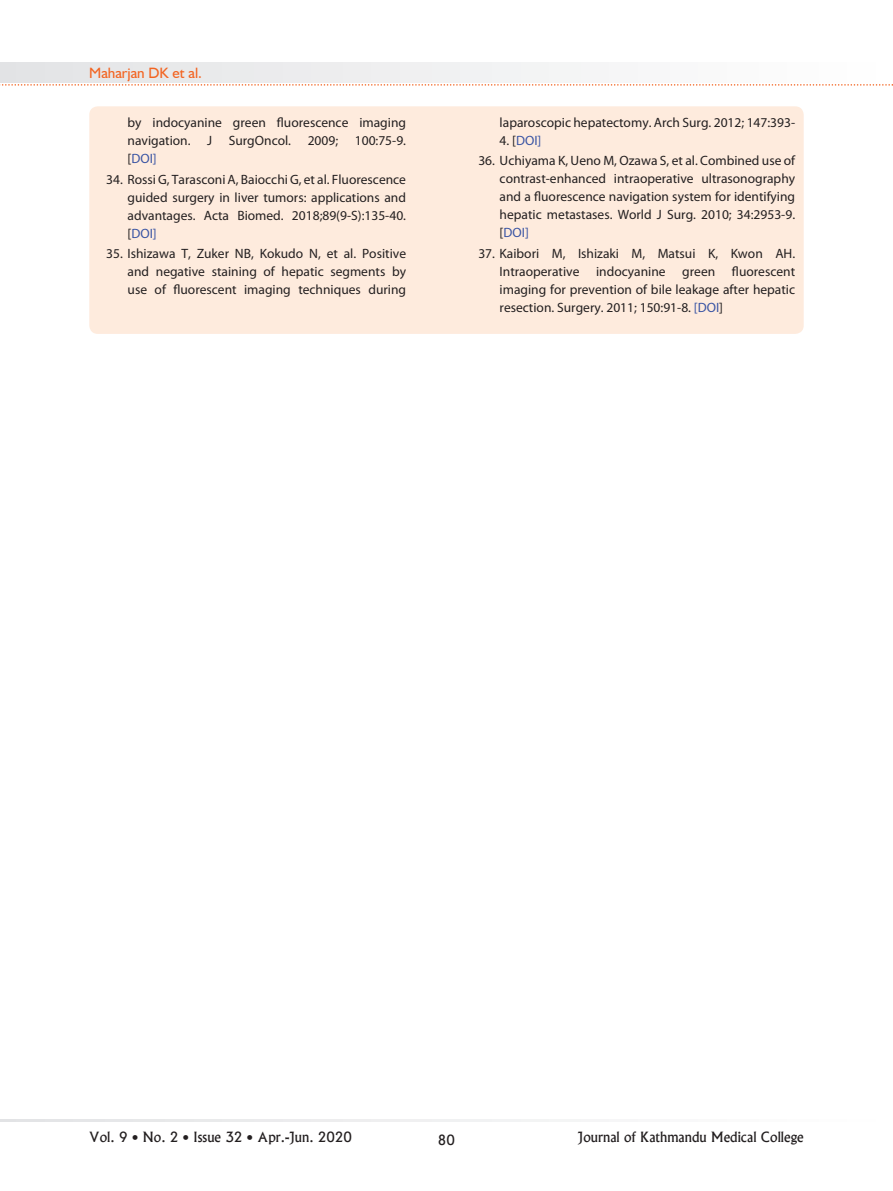
<style>
.page{position:relative;width:893px;height:1191px;background:#fff}
.page>*{position:absolute;margin:0;border:0;box-sizing:border-box;transform-origin:0 0}
.t1{font:15px "Humanist 521 BT";color:#f36421}
.t2{font:13.5px/18px "Myriad Pro";color:#231f20;text-align:justify}
.t3{font:13.5px "Alaska";color:#231f20}
.t4{font:13.5px "Myriad Pro";color:#3853a3}
.s1{color:#3853a3}
.s2{color:#231f20}
</style>
<div class="page">
<div style="left:0;top:63px;width:893px;height:20px;background:linear-gradient(to right,#e2e3e5,#fff)"></div>
<svg style="left:0;top:1119px;width:581px;height:2px"></svg>
<svg style="left:0;top:84px;width:893px;height:2px"></svg>
<div style="left:89px;top:106px;width:715px;height:228px;background:#feebdd;border-radius:9px"></div>
<p class="t1" style="left:89px;top:63px;width:114px">Maharjan DK et al.</p>
<p class="t2" style="left:128px;top:113px;width:280px">by indocyanine green fluorescence imaging navigation. J SurgOncol. 2009; 100:75-9. [<span class="s1">DOI]</span></p>
<p class="t2" style="left:128px;top:170px;width:280px;text-indent:-21px">34. Rossi G, Tarasconi A, Baiocchi G, et al. Fluorescence guided surgery in liver tumors: applications and advantages. Acta Biomed. 2018;89(9-S):135-40. [<span class="s1">DOI]</span></p>
<p class="t2" style="left:128px;top:244px;width:280px;text-indent:-21px">35. Ishizawa T, Zuker NB, Kokudo N, et al. Positive and negative staining of hepatic segments by use of fluorescent imaging techniques during</p>
<p class="t2" style="left:500px;top:113px;width:297px">laparoscopic hepatectomy. Arch Surg. 2012; 147:393-</p>
<p class="t4" style="left:500px;top:132px;width:43px"><span class="s2">4. [</span>DOI]</p>
<p class="t2" style="left:500px;top:152px;width:297px;text-indent:-21px">36. Uchiyama K, Ueno M, Ozawa S, et al. Combined use of contrast-enhanced intraoperative ultrasonography and a fluorescence navigation system for identifying hepatic metastases. World J Surg. 2010; 34:2953-9. [<span class="s1">DOI]</span></p>
<p class="t2" style="left:500px;top:244px;width:297px;text-indent:-21px">37. Kaibori M, Ishizaki M, Matsui K, Kwon AH.<br>Intraoperative indocyanine green fluorescent imaging for prevention of bile leakage after hepatic resection. Surgery. 2011; 150:91-8. <span class="s1">[DOI</span>]</p>
<p class="t3" style="left:89px;top:1129px;width:264px">Vol. 9 • No. 2 • Issue 32 • Apr.-Jun. 2020</p>
<p class="t3" style="left:438px;top:1131px;width:19px">80</p>
<p class="t3" style="left:578px;top:1129px;width:227px">Journal of Kathmandu Medical College</p>
</div>
